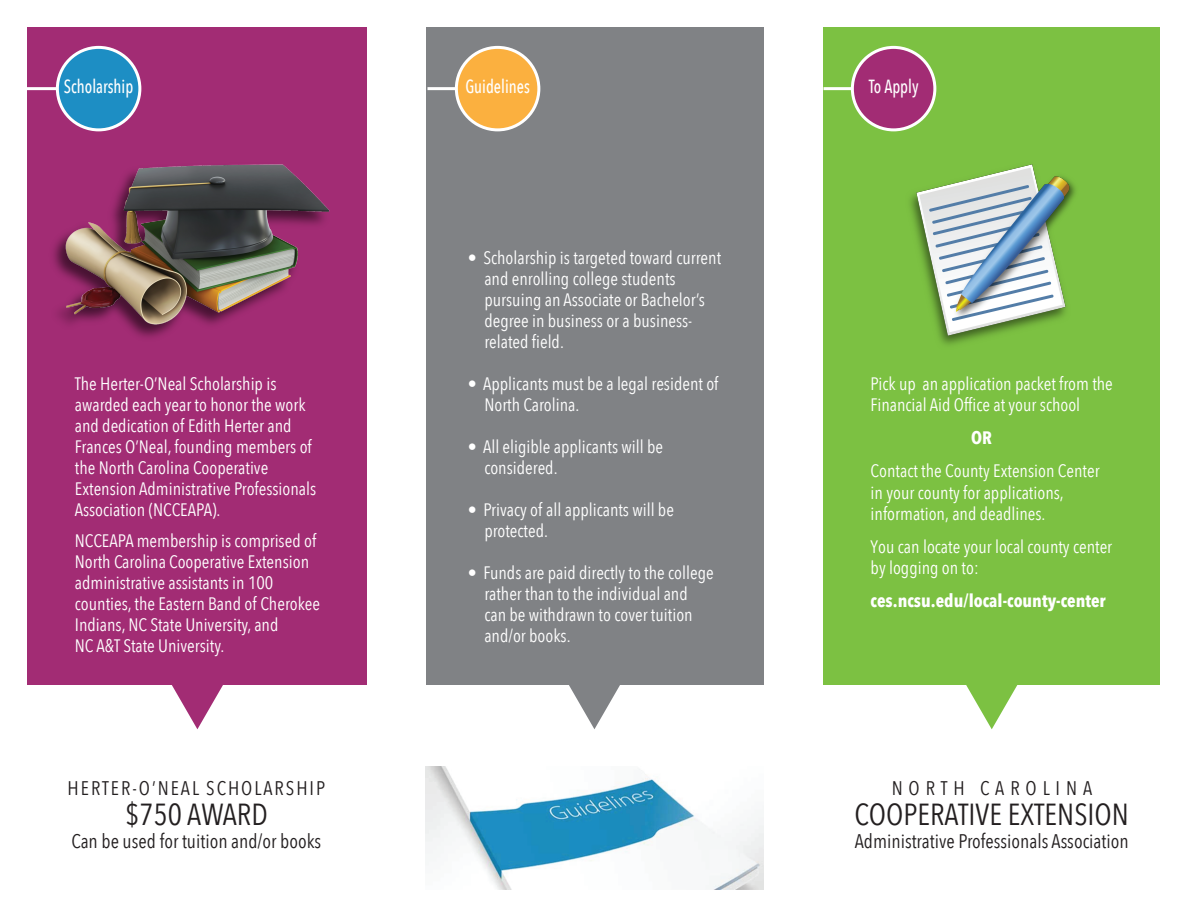
<style>
.page{position:relative;width:1188px;height:918px;background:#fff}
.page>*{position:absolute;margin:0;border:0;box-sizing:border-box;transform-origin:0 0}
.t1{font:30.45px "Avenir Next Condensed";color:#231f20}
.t2{font:19.65px "Avenir Next Condensed";color:#231f20}
.t3{font:19.65px "Avenir Next Condensed";letter-spacing:.1em;color:#231f20}
.t4{font:19.65px "Avenir Next Condensed";letter-spacing:.3em;color:#231f20}
.t5{font:500 18.9px "Avenir Next Condensed";color:#fff;scale:.87 1}
.t6{font:18px/21px "Avenir Next Condensed";color:#fff}
.t7{font:700 18px "Avenir Next Condensed";color:#fff}
</style>
<div class="page">
<div style="left:28px;top:27px;width:339px;height:658px;background:#a22c74"></div>
<img style="left:53px;top:239px;width:118px;height:98px">
<img style="left:60px;top:164px;width:270px;height:164px">
<svg style="left:172px;top:685px;width:51px;height:44px"></svg>
<div style="left:57px;top:47px;width:83px;height:83px;background:#1d8ec4;border-radius:50%"></div>
<div style="left:56px;top:46px;width:85px;height:85px;border:3px solid #fff;border-radius:50%"></div>
<hr style="left:24px;top:87px;width:33px;height:3px;background:#fff">
<div style="left:426px;top:27px;width:337px;height:658px;background:#808285"></div>
<svg style="left:569px;top:685px;width:51px;height:44px"></svg>
<div style="left:456px;top:47px;width:83px;height:83px;background:#fbb03f;border-radius:50%"></div>
<div style="left:455px;top:46px;width:85px;height:85px;border:3px solid #fff;border-radius:50%"></div>
<hr style="left:428px;top:87px;width:28px;height:3px;background:#fff">
<div style="left:824px;top:27px;width:336px;height:658px;background:#7cc142"></div>
<svg style="left:966px;top:685px;width:52px;height:44px"></svg>
<div style="left:852px;top:47px;width:83px;height:83px;background:#a22c74;border-radius:50%"></div>
<div style="left:851px;top:46px;width:85px;height:85px;border:3px solid #fff;border-radius:50%"></div>
<hr style="left:824px;top:87px;width:28px;height:3px;background:#fff">
<img style="left:910px;top:164px;width:166px;height:181px">
<img style="left:426px;top:767px;width:337px;height:122px">
<p class="t5" style="left:64px;top:74px;width:81px">Scholarship</p>
<p class="t5" style="left:465px;top:74px;width:76px">Guidelines</p>
<p class="t5" style="left:869px;top:74px;width:59px">To Apply</p>
<p class="t6" style="left:75px;top:373px;width:243px">The Herter-O’Neal Scholarship is awarded each year to honor the work and dedication of Edith Herter and Frances O’Neal, founding members of the North Carolina Cooperative Extension Administrative Professionals Association (NCCEAPA).</p>
<p class="t6" style="left:75px;top:531px;width:247px">NCCEAPA membership is comprised of North Carolina Cooperative Extension administrative assistants in 100 counties, the Eastern Band of Cherokee Indians, NC State University, and<br>NC A&amp;T State University.</p>
<p class="t3" style="left:68px;top:775px;width:259px">HERTER-O’NEAL SCHOLARSHIP</p>
<h1 class="t1" style="left:125px;top:795px;width:144px">$750 AWARD</h1>
<p class="t2" style="left:72px;top:829px;width:251px">Can be used for tuition and/or books</p>
<p class="t6" style="left:484px;top:247px;width:238px;text-indent:-17px">• Scholarship is targeted toward current and enrolling college students pursuing an Associate or Bachelor’s degree in business or a business&shy;related field.</p>
<p class="t6" style="left:484px;top:373px;width:236px;text-indent:-17px">• Applicants must be a legal resident of<br>North Carolina.</p>
<p class="t6" style="left:484px;top:436px;width:180px;text-indent:-17px">• All eligible applicants will be considered.</p>
<p class="t6" style="left:484px;top:499px;width:191px;text-indent:-17px">• Privacy of all applicants will be protected.</p>
<p class="t6" style="left:484px;top:562px;width:231px;text-indent:-17px">• Funds are paid directly to the college rather than to the individual and can be withdrawn to cover tuition and/or books.</p>
<p class="t6" style="left:871px;top:373px;width:244px;line-height:21.6px">Pick up an application packet from the<br>Financial Aid Office at your school</p>
<p class="t7" style="left:971px;top:426px;width:22px">OR</p>
<p class="t6" style="left:871px;top:461px;width:230px;line-height:21.6px">Contact the County Extension Center in your county for applications, information, and deadlines.</p>
<p class="t6" style="left:871px;top:537px;width:243px">You can locate your local county center by logging on to:</p>
<p class="t7" style="left:871px;top:589px;width:237px">ces.ncsu.edu/local-county-center</p>
<p class="t4" style="left:892px;top:775px;width:202px">NORTH CAROLINA</p>
<h1 class="t1" style="left:855px;top:795px;width:276px">COOPERATIVE EXTENSION</h1>
<p class="t2" style="left:855px;top:829px;width:275px">Administrative Professionals Association</p>
</div>
